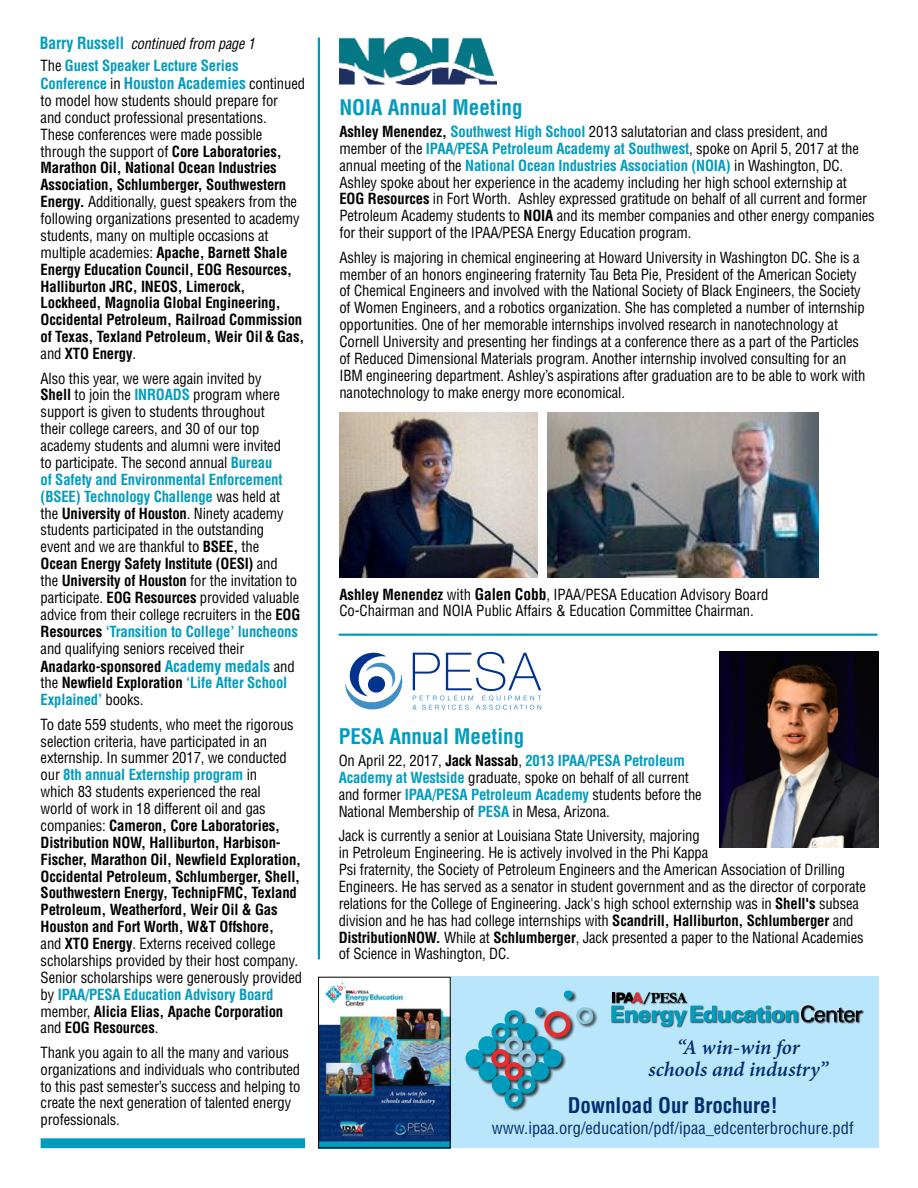
<style>
.page{position:relative;width:918px;height:1188px;background:#fff}
.page>*{position:absolute;margin:0;border:0;box-sizing:border-box;transform-origin:0 0}
.t1{font:700 condensed 21px "Helvetica LT Std";color:#009cbe}
.t2{font:700 condensed 21px "Helvetica LT Std";color:#002e6e}
.t3{font:italic 600 20.85px/21.8px "Minion Pro";letter-spacing:-.005em;color:#002e6e;text-align:center}
.t4{font:condensed 16.5px "Helvetica LT Std";color:#002e6e}
.t5{font:700 condensed 15.75px "Helvetica LT Std";letter-spacing:-.01em;color:#009cbe}
.t6{font:condensed 15px/16.8px "Helvetica LT Std";letter-spacing:-.01em;color:#000}
.t7{font:700 condensed 15px/16.8px "Helvetica LT Std";letter-spacing:-.01em;color:#000}
.t8{font:italic condensed 15px "Helvetica LT Std";letter-spacing:-.01em;color:#000;scale:.95 1}
.t9{font:700 condensed 15px "Helvetica LT Std";letter-spacing:-.01em;color:#009cbe}
.s1{font-weight:700;font-style:normal;font-size:16.5px;color:#009cbe}
.s2{font-weight:400;color:#000}
.s3{font-size:15px}
.s4{font-weight:400;font-size:15px;color:#000}
.s5{font-weight:400}
.s6{font-weight:700}
.s7{font-weight:700;color:#009cbe}
.s8{font-weight:700;font-size:15.75px;color:#009cbe}
.s9{font-weight:700;font-size:15.75px}
</style>
<div class="page">
<div style="left:41px;top:1138px;width:264px;height:10px;background:#009cbe;border:2px solid #009cbe"></div>
<hr style="left:339px;top:634px;width:539px;height:2px;background:#009cbe">
<img style="left:719px;top:651px;width:160px;height:196px">
<svg style="left:413px;top:652px;width:128px;height:58px"></svg>
<svg style="left:345px;top:652px;width:58px;height:58px"></svg>
<img style="left:548px;top:412px;width:271px;height:165px">
<img style="left:339px;top:412px;width:199px;height:165px">
<img style="left:339px;top:38px;width:157px;height:46px">
<hr style="left:318px;top:38px;width:2px;height:921px;background:#009cbe">
<div style="left:319px;top:977px;width:560px;height:171px;background:#b9e6fa"></div>
<img style="left:320px;top:979px;width:129px;height:167px">
<div style="left:318px;top:977px;width:133px;height:171px;border:1px solid #000"></div>
<div style="left:466px;top:990px;width:132px;height:122px;background:#000;opacity:.75"></div>
<div style="left:544px;top:1011px;width:26px;height:26px;border:5px solid #e82c2e;border-radius:50%"></div>
<div style="left:564px;top:990px;width:8px;height:9px;background:#009cbe;border-radius:50%"></div>
<div style="left:576px;top:1007px;width:17px;height:17px;border:3px solid #91c5da;border-radius:50%"></div>
<svg style="left:465px;top:1005px;width:101px;height:107px"></svg>
<div style="left:591px;top:1037px;width:6px;height:19px;background:#b9e6fa"></div>
<svg style="left:590px;top:1062px;width:8px;height:30px"></svg>
<svg style="left:589px;top:1099px;width:9px;height:13px"></svg>
<div style="left:611px;top:992px;width:253px;height:36px;background:#000;opacity:.75"></div>
<svg style="left:611px;top:992px;width:251px;height:34px"></svg>
<p class="t8" style="left:40px;top:34px;width:228px"><span class="s1">Barry Russell</span> continued from page 1</p>
<p class="t9" style="left:41px;top:56px;width:199px"><span class="s2">The</span> Guest Speaker Lecture Series</p>
<p class="t5" style="left:41px;top:73px;width:266px"><span class="s3">Conference</span> <span class="s4">in</span> Houston Academies <span class="s4">continued</span></p>
<p class="t7" style="left:41px;top:92px;width:265px"><span class="s5">to model how students should prepare for<br>and conduct professional presentations.<br>These conferences were made possible through the support of</span> Core Laboratories, Marathon Oil, National Ocean Industries Association, Schlumberger, Southwestern Energy. <span class="s5">Additionally, guest speakers from the following organizations presented to academy students, many on multiple occasions at multiple academies:</span> Apache, Barnett Shale Energy Education Council, EOG Resources, Halliburton JRC, INEOS, Limerock, Lockheed, Magnolia Global Engineering, Occidental Petroleum, Railroad Commission of Texas, Texland Petroleum, Weir Oil &amp; Gas, <span class="s5">and</span> XTO Energy<span class="s5">.</span></p>
<p class="t6" style="left:41px;top:369px;width:261px">Also this year, we were again invited by<br><span class="s6">Shell</span> to join the <span class="s7">INROADS</span> program where support is given to students throughout<br>their college careers, and 30 of our top academy students and alumni were invited<br>to participate. The second annual <span class="s7">Bureau<br>of Safety and Environmental Enforcement (BSEE) Technology Challenge</span> was held at the <span class="s6">University of Houston</span>. Ninety academy students participated in the outstanding<br>event and we are thankful to <span class="s6">BSEE,</span> the<br><span class="s6">Ocean Energy Safety Institute (OESI)</span> and<br>the <span class="s6">University of Houston</span> for the invitation to participate. <span class="s6">EOG Resources</span> provided valuable advice from their college recruiters in the <span class="s6">EOG Resources</span> <span class="s7">‘Transition to College’ luncheons </span>and qualifying seniors received their <span class="s6">Anadarko-sponsored</span> <span class="s8">Academy medals</span> and the <span class="s6">Newfield Exploration</span> <span class="s7">‘Life After School Explained’</span> books.</p>
<p class="t6" style="left:41px;top:716px;width:263px">To date 559 students, who meet the rigorous selection criteria, have participated in an externship. In summer 2017, we conducted our <span class="s7">8th annual Externship program</span> in<br>which 83 students experienced the real<br>world of work in 18 different oil and gas companies: <span class="s6">Cameron, Core Laboratories, Distribution NOW, Halliburton, Harbison-Fischer, Marathon Oil, Newfield Exploration, Occidental Petroleum, Schlumberger, Shell, Southwestern Energy, TechnipFMC, Texland Petroleum, Weatherford, Weir Oil &amp; Gas Houston and Fort Worth, W&amp;T Offshore,<br></span>and <span class="s6">XTO Energy</span>. Externs received college scholarships provided by their host company.<br>Senior scholarships were generously provided by <span class="s7">IPAA/PESA Education Advisory Board </span>member, <span class="s6">Alicia Elias, Apache Corporation </span>and <span class="s6">EOG Resources</span>.</p>
<p class="t6" style="left:41px;top:1044px;width:261px">Thank you again to all the many and various organizations and individuals who contributed to this past semester’s success and helping to create the next generation of talented energy professionals.</p>
<h1 class="t1" style="left:339px;top:94px;width:185px">NOIA Annual Meeting</h1>
<p class="t6" style="left:339px;top:123px;width:537px"><span class="s6">Ashley Menendez,</span> <span class="s7">Southwest High School</span> 2013 salutatorian and class president, and member of the <span class="s7">IPAA/PESA Petroleum Academy at Southwest</span>, spoke on April 5, 2017 at the annual meeting of the <span class="s7">National Ocean Industries Association (NOIA)</span> in Washington, DC.<br>Ashley spoke about her experience in the academy including her high school externship at <span class="s6">EOG Resources</span> in Fort Worth. Ashley expressed gratitude on behalf of all current and former Petroleum Academy students to <span class="s6">NOIA</span> and its member companies and other energy companies for their support of the IPAA/PESA Energy Education program.</p>
<p class="t6" style="left:339px;top:249px;width:528px">Ashley is majoring in chemical engineering at Howard University in Washington DC. She is a member of an honors engineering fraternity Tau Beta Pie, President of the American Society of Chemical Engineers and involved with the National Society of Black Engineers, the Society of Women Engineers, and a robotics organization. She has completed a number of internship opportunities. One of her memorable internships involved research in nanotechnology at Cornell University and presenting her findings at a conference there as a part of the Particles of Reduced Dimensional Materials program. Another internship involved consulting for an IBM engineering department. Ashley’s aspirations after graduation are to be able to work with nanotechnology to make energy more economical.</p>
<p class="t6" style="left:339px;top:586px;width:431px"><span class="s6">Ashley Menendez</span> with <span class="s9">Galen Cobb</span>, IPAA/PESA Education Advisory Board<br>Co-Chairman and NOIA Public Affairs &amp; Education Committee Chairman.</p>
<h1 class="t1" style="left:339px;top:723px;width:187px">PESA Annual Meeting</h1>
<p class="t6" style="left:339px;top:752px;width:365px">On April 22, 2017, <span class="s6">Jack Nassab</span>, <span class="s7">2013 IPAA/PESA Petroleum Academy at Westside</span> graduate, spoke on behalf of all current and former <span class="s7">IPAA/PESA Petroleum Academy</span> students before the National Membership of <span class="s7">PESA</span> in Mesa, Arizona.</p>
<p class="t6" style="left:339px;top:827px;width:529px">Jack is currently a senior at Louisiana State University, majoring<br>in Petroleum Engineering. He is actively involved in the Phi Kappa<br>Psi fraternity, the Society of Petroleum Engineers and the American Association of Drilling Engineers. He has served as a senator in student government and as the director of corporate relations for the College of Engineering. Jack's high school externship was in <span class="s6">Shell's</span> subsea division and he has had college internships with <span class="s6">Scandrill, Halliburton, Schlumberger</span> and <span class="s6">DistributionNOW.</span> While at <span class="s6">Schlumberger</span>, Jack presented a paper to the National Academies of Science in Washington, DC.</p>
<h2 class="t3" style="left:648px;top:1036px;width:181px">“A win-win for schools and industry”</h2>
<h1 class="t2" style="left:568px;top:1093px;width:211px">Download Our Brochure!</h1>
<p class="t4" style="left:492px;top:1118px;width:363px">www.ipaa.org/education/pdf/ipaa_edcenterbrochure.pdf</p>
</div>
